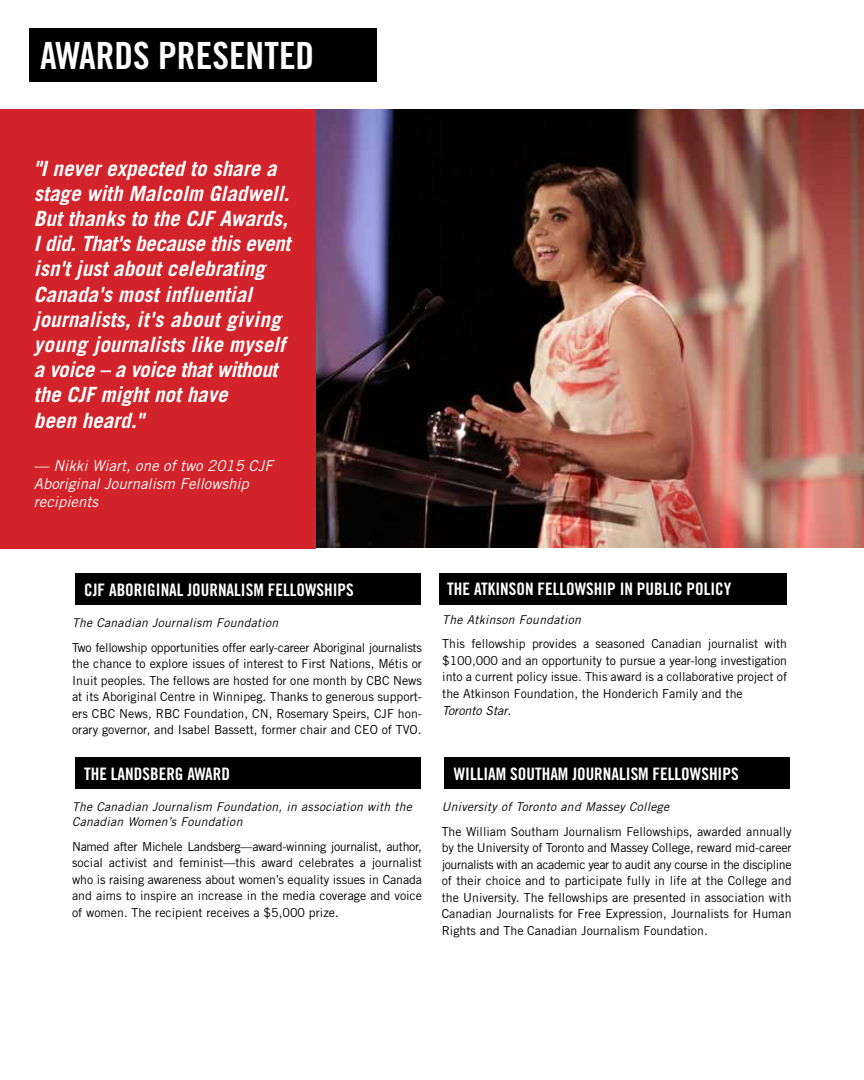
<style>
.page{position:relative;width:864px;height:1080px;background:#fff}
.page>*{position:absolute;margin:0;border:0;box-sizing:border-box;transform-origin:0 0}
.t1{font:37.5px "Trade Gothic LT Std Bd Cn 20";color:#fff}
.t2{font:italic 700 21px/25.2px "Trade Gothic LT Std";color:#fff}
.t3{font:17.25px "Trade Gothic LT Std Bd Cn 20";color:#fff}
.t4{font:italic 15px/18px "Trade Gothic LT Std";color:#fff}
.t5{font:12.3px/16.5px "Trade Gothic LT Std";color:#000;text-align:justify}
.t6{font:italic 12.15px/15px "Trade Gothic LT Std";letter-spacing:.025em;color:#000}
.s1{font-style:italic}
</style>
<div class="page">
<img style="left:315px;top:109px;width:549px;height:439px">
<div style="left:0;top:109px;width:315px;height:439px;background:#d2232a"></div>
<div style="left:440px;top:573px;width:347px;height:32px;background:#000"></div>
<div style="left:445px;top:757px;width:345px;height:32px;background:#000"></div>
<div style="left:29px;top:28px;width:347px;height:54px;background:#000"></div>
<div style="left:75px;top:573px;width:346px;height:32px;background:#000"></div>
<div style="left:75px;top:757px;width:346px;height:32px;background:#000"></div>
<h1 class="t1" style="left:40px;top:33px;width:276px">AWARDS PRESENTED</h1>
<p class="t2" style="left:34px;top:156px;width:258px">"I never expected to share a stage with Malcolm Gladwell.<br>But thanks to the CJF Awards,<br>I did. That's because this event isn't just about celebrating<br>Canada's most influential journalists, it's about giving young journalists like myself a voice – a voice that without the CJF might not have<br>been heard."</p>
<p class="t4" style="left:34px;top:457px;width:240px">— Nikki Wiart, one of two 2015 CJF<br>Aboriginal Journalism Fellowship recipients</p>
<h3 class="t3" style="left:84px;top:579px;width:271px">CJF ABORIGINAL JOURNALISM FELLOWSHIPS</h3>
<p class="t6" style="left:72px;top:615px;width:208px">The Canadian Journalism Foundation</p>
<p class="t5" style="left:72px;top:639px;width:351px">Two fellowship opportunities offer early-career Aboriginal journalists the chance to explore issues of interest to First Nations, Métis or Inuit peoples. The fellows are hosted for one month by CBC News at its Aboriginal Centre in Winnipeg. Thanks to generous support&shy;ers CBC News, RBC Foundation, CN, Rosemary Speirs, CJF hon&shy;orary governor, and Isabel Bassett, former chair and CEO of TVO.</p>
<h3 class="t3" style="left:84px;top:763px;width:147px">THE LANDSBERG AWARD</h3>
<p class="t6" style="left:72px;top:799px;width:341px">The Canadian Journalism Foundation, in association with the<br>Canadian Women’s Foundation</p>
<p class="t5" style="left:72px;top:838px;width:351px">Named after Michele Landsberg—award-winning journalist, author, social activist and feminist—this award celebrates a journalist who is raising awareness about women’s equality issues in Canada and aims to inspire an increase in the media coverage and voice of women. The recipient receives a $5,000 prize.</p>
<h3 class="t3" style="left:447px;top:578px;width:286px">THE ATKINSON FELLOWSHIP IN PUBLIC POLICY</h3>
<p class="t6" style="left:442px;top:612px;width:140px">The Atkinson Foundation</p>
<p class="t5" style="left:442px;top:635px;width:346px;line-height:17px;text-align:left">This fellowship provides a seasoned Canadian journalist with $100,000 and an opportunity to pursue a year-long investigation into a current policy issue. This award is a collaborative project of the Atkinson Foundation, the Honderich Family and the<br><span class="s1">Toronto Star</span>.</p>
<h3 class="t3" style="left:454px;top:763px;width:286px">WILLIAM SOUTHAM JOURNALISM FELLOWSHIPS</h3>
<p class="t6" style="left:442px;top:799px;width:229px">University of Toronto and Massey College</p>
<p class="t5" style="left:442px;top:823px;width:351px">The William Southam Journalism Fellowships, awarded annually by the University of Toronto and Massey College, reward mid-career journalists with an academic year to audit any course in the discipline of their choice and to participate fully in life at the College and the University. The fellowships are presented in association with Canadian Journalists for Free Expression, Journalists for Human Rights and The Canadian Journalism Foundation.</p>
</div>
